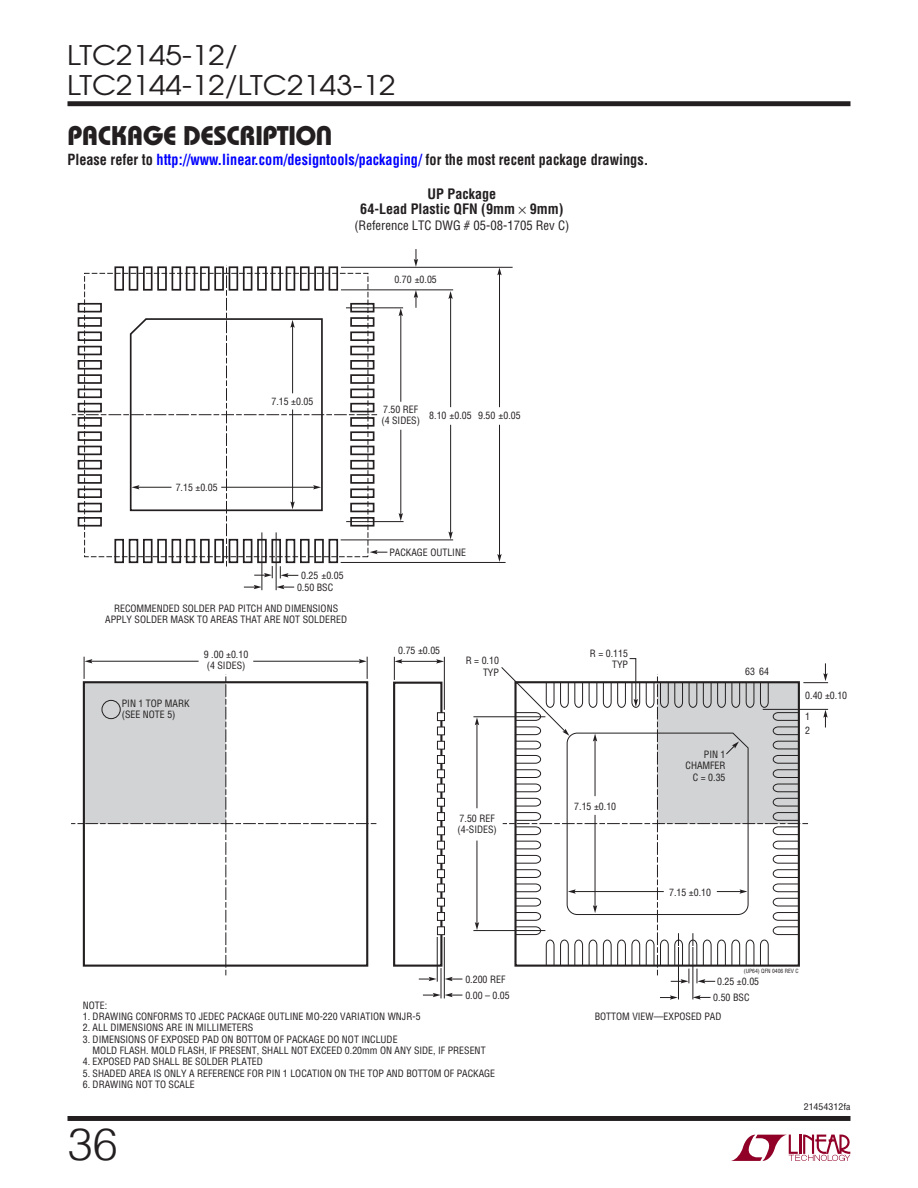
<style>
.page{position:relative;width:918px;height:1188px;background:#fff}
.page>*{position:absolute;margin:0;border:0;box-sizing:border-box;transform-origin:0 0}
.t1{font:300 45px "Helvetica";color:#231f20}
.t2{font:27px/30px "Avant Garde";color:#231f20;scale:1.1 1}
.t3{font:27px "Linear Bauhaus";letter-spacing:-.02em;color:#231f20}
.t4{font:700 15px "Linear Helv Cond";color:#231f20;scale:.95 1}
.t5{font:700 14.1px/15.5px "Linear Helv Cond";color:#231f20;text-align:center}
.t6{font:12.75px "Linear Helv Cond";color:#231f20}
.t7{font:condensed 9.9px/11.2px "Helvetica";color:#231f20}
.t8{font:9px "Linear Helv Cond";color:#231f20;scale:1.1 1}
.t9{font:condensed 5.7px "Helvetica";color:#231f20}
.s1{color:#00f}
</style>
<div class="page">
<svg style="left:731px;top:1135px;width:119px;height:26px"></svg>
<div style="left:68px;top:101px;width:782px;height:5px;background:#231f20"></div>
<div style="left:68px;top:1116px;width:782px;height:5px;background:#231f20"></div>
<hr style="left:477px;top:841px;width:1px;height:84px;background:#231f20">
<svg style="left:475px;top:922px;width:4px;height:8px"></svg>
<hr style="left:477px;top:723px;width:1px;height:85px;background:#231f20">
<svg style="left:475px;top:718px;width:4px;height:7px"></svg>
<hr style="left:693px;top:933px;width:1px;height:66px;background:#231f20">
<hr style="left:678px;top:933px;width:1px;height:66px;background:#231f20">
<svg style="left:693px;top:995px;width:18px;height:5px"></svg>
<svg style="left:660px;top:995px;width:18px;height:5px"></svg>
<svg style="left:419px;top:977px;width:18px;height:4px"></svg>
<svg style="left:445px;top:977px;width:17px;height:4px"></svg>
<svg style="left:423px;top:993px;width:39px;height:4px"></svg>
<div style="left:393px;top:682px;width:49px;height:285px;border:2px solid #231f20"></div>
<div style="left:437px;top:713px;width:7px;height:8px;background:#fff"></div>
<div style="left:437px;top:712px;width:8px;height:9px;border:1px solid #231f20"></div>
<div style="left:437px;top:927px;width:7px;height:8px;background:#fff"></div>
<div style="left:437px;top:926px;width:8px;height:9px;border:1px solid #231f20"></div>
<div style="left:437px;top:913px;width:7px;height:7px;background:#fff"></div>
<div style="left:437px;top:912px;width:8px;height:9px;border:1px solid #231f20"></div>
<div style="left:437px;top:898px;width:7px;height:8px;background:#fff"></div>
<div style="left:437px;top:898px;width:8px;height:8px;border:1px solid #231f20"></div>
<div style="left:437px;top:884px;width:7px;height:8px;background:#fff"></div>
<div style="left:437px;top:884px;width:8px;height:8px;border:1px solid #231f20"></div>
<div style="left:437px;top:870px;width:7px;height:8px;background:#fff"></div>
<div style="left:437px;top:869px;width:8px;height:9px;border:1px solid #231f20"></div>
<div style="left:437px;top:855px;width:7px;height:8px;background:#fff"></div>
<div style="left:437px;top:855px;width:8px;height:9px;border:1px solid #231f20"></div>
<div style="left:437px;top:841px;width:7px;height:8px;background:#fff"></div>
<div style="left:437px;top:841px;width:8px;height:8px;border:1px solid #231f20"></div>
<div style="left:437px;top:827px;width:7px;height:8px;background:#fff"></div>
<div style="left:437px;top:827px;width:8px;height:8px;border:1px solid #231f20"></div>
<div style="left:437px;top:813px;width:7px;height:7px;background:#fff"></div>
<div style="left:437px;top:812px;width:8px;height:9px;border:1px solid #231f20"></div>
<div style="left:437px;top:798px;width:7px;height:8px;background:#fff"></div>
<div style="left:437px;top:798px;width:8px;height:9px;border:1px solid #231f20"></div>
<div style="left:437px;top:784px;width:7px;height:8px;background:#fff"></div>
<div style="left:437px;top:784px;width:8px;height:8px;border:1px solid #231f20"></div>
<div style="left:437px;top:770px;width:7px;height:8px;background:#fff"></div>
<div style="left:437px;top:769px;width:8px;height:9px;border:1px solid #231f20"></div>
<div style="left:437px;top:756px;width:7px;height:7px;background:#fff"></div>
<div style="left:437px;top:755px;width:8px;height:9px;border:1px solid #231f20"></div>
<div style="left:437px;top:741px;width:7px;height:8px;background:#fff"></div>
<div style="left:437px;top:741px;width:8px;height:8px;border:1px solid #231f20"></div>
<div style="left:437px;top:727px;width:7px;height:8px;background:#fff"></div>
<div style="left:437px;top:727px;width:8px;height:8px;border:1px solid #231f20"></div>
<svg style="left:394px;top:657px;width:8px;height:23px"></svg>
<hr style="left:400px;top:661px;width:39px;height:1px;background:#231f20">
<svg style="left:436px;top:659px;width:8px;height:5px"></svg>
<hr style="left:441px;top:968px;width:1px;height:30px;background:#231f20">
<svg style="left:71px;top:657px;width:305px;height:318px"></svg>
<svg style="left:414px;top:291px;width:4px;height:17px"></svg>
<hr style="left:401px;top:312px;width:1px;height:90px;background:#231f20">
<svg style="left:399px;top:309px;width:4px;height:7px"></svg>
<svg style="left:414px;top:249px;width:4px;height:18px"></svg>
<hr style="left:401px;top:430px;width:1px;height:85px;background:#231f20">
<svg style="left:399px;top:513px;width:4px;height:8px"></svg>
<hr style="left:450px;top:297px;width:1px;height:110px;background:#231f20">
<svg style="left:448px;top:291px;width:5px;height:8px"></svg>
<hr style="left:450px;top:425px;width:1px;height:109px;background:#231f20">
<svg style="left:448px;top:532px;width:5px;height:8px"></svg>
<hr style="left:499px;top:273px;width:1px;height:134px;background:#231f20">
<svg style="left:497px;top:268px;width:5px;height:7px"></svg>
<hr style="left:499px;top:425px;width:1px;height:131px;background:#231f20">
<svg style="left:497px;top:554px;width:5px;height:8px"></svg>
<hr style="left:341px;top:267px;width:172px;height:1px;background:#231f20">
<hr style="left:341px;top:290px;width:112px;height:1px;background:#231f20">
<hr style="left:346px;top:308px;width:57px;height:1px;background:#231f20">
<svg style="left:244px;top:585px;width:18px;height:4px"></svg>
<svg style="left:277px;top:585px;width:17px;height:4px"></svg>
<hr style="left:262px;top:532px;width:1px;height:58px;background:#231f20">
<hr style="left:276px;top:532px;width:1px;height:58px;background:#231f20">
<hr style="left:444px;top:937px;width:1px;height:61px;background:#231f20">
<hr style="left:437px;top:937px;width:1px;height:45px;background:#231f20">
<hr style="left:473px;top:930px;width:72px;height:1px;background:#231f20">
<hr style="left:473px;top:717px;width:72px;height:1px;background:#231f20">
<hr style="left:341px;top:540px;width:112px;height:1px;background:#231f20">
<hr style="left:341px;top:562px;width:165px;height:1px;background:#231f20">
<hr style="left:346px;top:521px;width:58px;height:1px;background:#231f20">
<svg style="left:72px;top:265px;width:315px;height:313px"></svg>
<hr style="left:444px;top:657px;width:1px;height:53px;background:#231f20">
<svg style="left:501px;top:658px;width:327px;height:325px"></svg>
<h2 class="t2" style="left:67px;top:43px;width:300px">LTC2145-12/<br>LTC2144-12/LTC2143-12</h2>
<h2 class="t3" style="left:68px;top:126px;width:266px">PACKAGE DESCRIPTION</h2>
<h3 class="t4" style="left:68px;top:154px;width:613px">Please refer to <span class="s1">http://www.linear.com/designtools/packaging/</span> for the most recent package drawings.</h3>
<h3 class="t5" style="left:360px;top:188px;width:205px">UP Package<br>64-Lead Plastic QFN (9mm 9mm)</h3>
<p class="t6" style="left:354px;top:221px;width:216px">(Reference LTC DWG # 05-08-1705 Rev C)</p>
<p class="t7" style="left:394px;top:275px;width:44px">0.70 ±0.05</p>
<p class="t7" style="left:176px;top:483px;width:43px">7.15 ±0.05</p>
<p class="t7" style="left:272px;top:396px;width:43px">7.15 ±0.05</p>
<p class="t7" style="left:297px;top:570px;width:48px;line-height:11.7px;text-indent:4px">0.25 ±0.05<br>0.50 BSC</p>
<p class="t7" style="left:105px;top:603px;width:243px;text-align:center">RECOMMENDED SOLDER PAD PITCH AND DIMENSIONS<br>APPLY SOLDER MASK TO AREAS THAT ARE NOT SOLDERED</p>
<p class="t7" style="left:122px;top:699px;width:69px">PIN 1 TOP MARK (SEE NOTE 5)</p>
<p class="t7" style="left:204px;top:650px;width:46px">9 .00 ±0.10 (4 SIDES)</p>
<p class="t7" style="left:381px;top:405px;width:40px">7.50 REF (4 SIDES)</p>
<p class="t7" style="left:429px;top:411px;width:93px">8.10 ±0.05 9.50 ±0.05</p>
<p class="t7" style="left:389px;top:547px;width:78px">PACKAGE OUTLINE</p>
<p class="t7" style="left:398px;top:646px;width:43px">0.75 ±0.05</p>
<p class="t7" style="left:466px;top:656px;width:35px;text-align:right">R = 0.10<br>TYP</p>
<p class="t7" style="left:590px;top:648px;width:40px;text-align:right">R = 0.115<br>TYP</p>
<p class="t7" style="left:457px;top:814px;width:41px">7.50 REF (4-SIDES)</p>
<p class="t7" style="left:574px;top:801px;width:43px">7.15 ±0.10</p>
<p class="t7" style="left:745px;top:667px;width:25px">63 64</p>
<p class="t7" style="left:686px;top:750px;width:42px;text-align:right">PIN 1<br>CHAMFER<br>C = 0.35</p>
<p class="t7" style="left:805px;top:691px;width:43px">0.40 ±0.10</p>
<p class="t7" style="left:805px;top:710px;width:6px;line-height:14.4px">1<br>2</p>
<p class="t7" style="left:669px;top:887px;width:43px">7.15 ±0.10</p>
<p class="t7" style="left:465px;top:972px;width:46px;line-height:16px">0.200 REF<br>0.00 – 0.05</p>
<p class="t7" style="left:83px;top:1000px;width:26px">NOTE:</p>
<p class="t7" style="left:83px;top:1012px;width:339px">1. DRAWING CONFORMS TO JEDEC PACKAGE OUTLINE MO-220 VARIATION WNJR-5</p>
<p class="t7" style="left:83px;top:1023px;width:172px">2. ALL DIMENSIONS ARE IN MILLIMETERS</p>
<p class="t7" style="left:93px;top:1034px;width:394px;text-indent:-10px">3. DIMENSIONS OF EXPOSED PAD ON BOTTOM OF PACKAGE DO NOT INCLUDE<br>MOLD FLASH. MOLD FLASH, IF PRESENT, SHALL NOT EXCEED 0.20mm ON ANY SIDE, IF PRESENT</p>
<p class="t7" style="left:83px;top:1057px;width:182px">4. EXPOSED PAD SHALL BE SOLDER PLATED</p>
<p class="t7" style="left:83px;top:1068px;width:414px">5. SHADED AREA IS ONLY A REFERENCE FOR PIN 1 LOCATION ON THE TOP AND BOTTOM OF PACKAGE</p>
<p class="t7" style="left:83px;top:1079px;width:114px">6. DRAWING NOT TO SCALE</p>
<h1 class="t1" style="left:68px;top:1126px;width:52px">36</h1>
<p class="t9" style="left:744px;top:968px;width:56px">(UP64) QFN 0406 REV C</p>
<p class="t7" style="left:713px;top:974px;width:47px;line-height:16.2px;text-indent:4px">0.25 ±0.05<br>0.50 BSC</p>
<p class="t7" style="left:595px;top:1012px;width:128px">BOTTOM VIEW—EXPOSED PAD</p>
<p class="t8" style="left:804px;top:1104px;width:44px">21454312fa</p>
</div>
